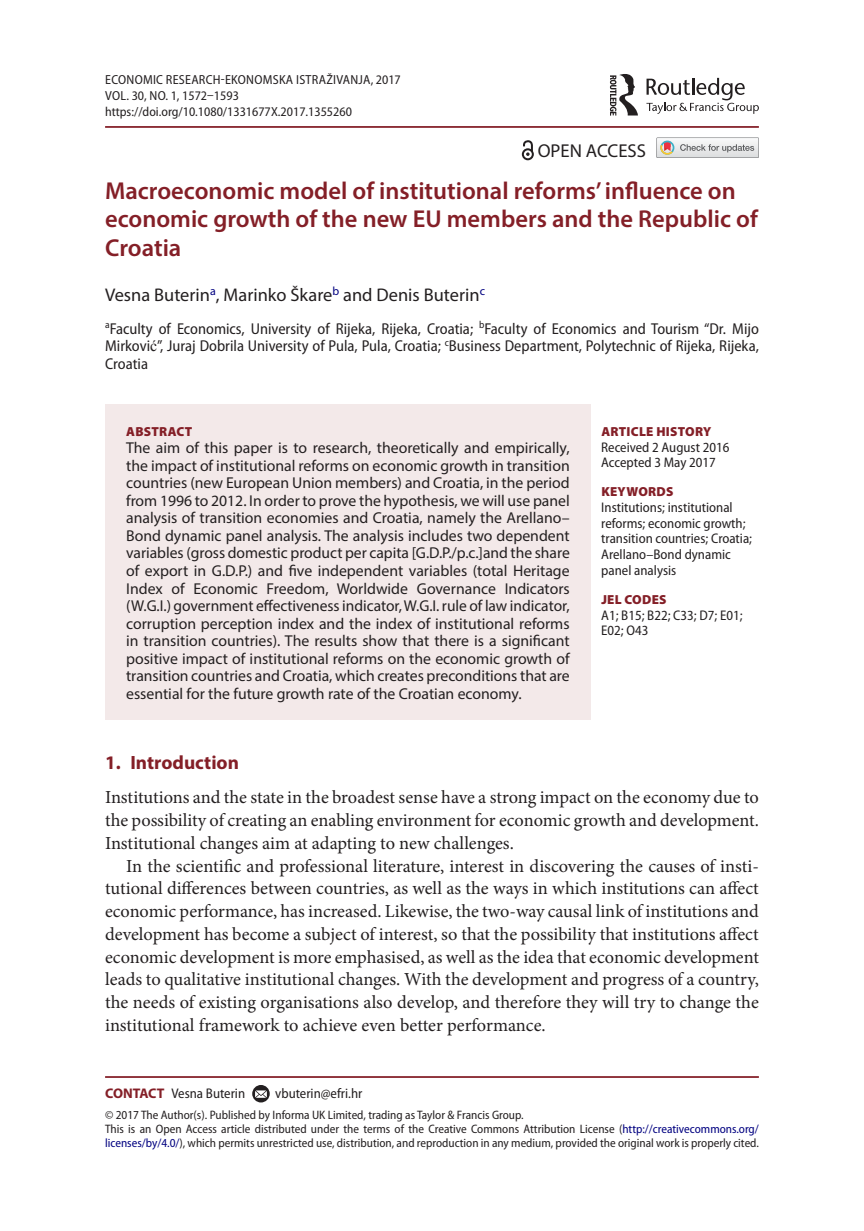
<style>
.page{position:relative;width:864px;height:1231px;background:#fff}
.page>*{position:absolute;margin:0;border:0;box-sizing:border-box;transform-origin:0 0}
.t1{font:600 24.5px/28px "Myriad Pro";color:#841f27}
.t2{font:700 19.25px "Myriad Pro";color:#841f27}
.t3{font:18.72px "Myriad Pro";color:#231f20}
.t4{font:18.38px/22.8px "Minion Pro";letter-spacing:-.005em;color:#231f20;text-align:justify}
.t5{font:18.38px "Myriad Pro";color:#231f20}
.t6{font:15.75px/17.5px "Myriad Pro";color:#231f20;text-align:justify}
.t7{font:semi-condensed 15.75px/17.5px "Myriad Pro";color:#231f20;text-align:justify}
.t8{font:semi-condensed 14px/15.8px "Myriad Pro";color:#231f20}
.t9{font:semi-condensed 13.12px/15.8px "Myriad Pro";color:#231f20}
.t10{font:900 13.12px "Myriad Pro";letter-spacing:.02em;color:#841f27}
.t11{font:semi-condensed 12.25px/14px "Myriad Pro";color:#231f20}
.s1{font-family:"Times New Roman PSMT unicode";font-stretch:normal}
.s2{font-weight:700;font-stretch:normal;color:#841f27}
.s3{color:#000080}
</style>
<div class="page">
<hr style="left:105px;top:126px;width:653px;height:2px;background:#841f27">
<div style="left:105px;top:405px;width:485px;height:315px;background:#f3e9e9"></div>
<hr style="left:105px;top:1075px;width:653px;height:2px;background:#841f27">
<svg style="left:252px;top:1084px;width:17px;height:18px"></svg>
<svg style="left:255px;top:1090px;width:12px;height:7px"></svg>
<svg style="left:646px;top:78px;width:112px;height:36px"></svg>
<svg style="left:609px;top:74px;width:28px;height:42px"></svg>
<svg style="left:521px;top:140px;width:12px;height:20px"></svg>
<svg style="left:656px;top:137px;width:102px;height:21px"></svg>
<p class="t9" style="left:105px;top:72px;width:297px">Economic Research-Ekonomska Istraživanja, 2017<br>VOL. 30, NO. 1, 1572–1593 https://doi.org/10.1080/1331677X.2017.1355260</p>
<p class="t3" style="left:537px;top:140px;width:110px">OPEN ACCESS</p>
<h1 class="t1" style="left:105px;top:177px;width:654px">Macroeconomic model of institutional reforms’ influence on economic growth of the new EU members and the Republic of<br>Croatia</h1>
<p class="t5" style="left:105px;top:284px;width:381px">Vesna Buterin<sup>a</sup>, Marinko Škare<sup>b</sup> and Denis Buterin<sup>c</sup></p>
<p class="t7" style="left:105px;top:320px;width:655px"><sup>a</sup>Faculty of Economics, University of Rijeka, Rijeka, Croatia; <sup>b</sup>Faculty of Economics and Tourism “Dr. Mijo Mirkovi<span class="s1">ć</span>”, Juraj Dobrila University of Pula, Pula, Croatia; <sup>c</sup>Business Department, Polytechnic of Rijeka, Rijeka, Croatia</p>
<p class="t10" style="left:126px;top:424px;width:68px">ABSTRACT</p>
<p class="t6" style="left:126px;top:439px;width:445px">The aim of this paper is to research, theoretically and empirically, the impact of institutional reforms on economic growth in transition countries (new European Union members) and Croatia, in the period from 1996 to 2012. In order to prove the hypothesis, we will use panel analysis of transition economies and Croatia, namely the Arellano– Bond dynamic panel analysis. The analysis includes two dependent variables (gross domestic product per capita [G.D.P./p.c.]and the share of export in G.D.P.) and five independent variables (total Heritage Index of Economic Freedom, Worldwide Governance Indicators (W.G.I.) government effectiveness indicator, W.G.I. rule of law indicator, corruption perception index and the index of institutional reforms in transition countries). The results show that there is a significant positive impact of institutional reforms on the economic growth of transition countries and Croatia, which creates preconditions that are essential for the future growth rate of the Croatian economy.</p>
<p class="t10" style="left:601px;top:424px;width:111px">ARTICLE HISTORY</p>
<p class="t8" style="left:601px;top:439px;width:130px">Received 2 August 2016<br>Accepted 3 May 2017</p>
<p class="t10" style="left:601px;top:484px;width:74px">KEYWORDS</p>
<p class="t8" style="left:601px;top:499px;width:152px">Institutions; institutional reforms; economic growth; transition countries; Croatia;<br>Arellano–Bond dynamic panel analysis</p>
<p class="t10" style="left:601px;top:592px;width:67px">JEL CODES</p>
<p class="t8" style="left:601px;top:607px;width:143px">A1; B15; B22; C33; D7; E01;<br>E02; O43</p>
<p class="t2" style="left:105px;top:750px;width:135px">1. Introduction</p>
<p class="t4" style="left:105px;top:786px;width:655px">Institutions and the state in the broadest sense have a strong impact on the economy due to the possibility of creating an enabling environment for economic growth and development.<br>Institutional changes aim at adapting to new challenges.</p>
<p class="t4" style="left:105px;top:854px;width:655px;text-indent:21px">In the scientific and professional literature, interest in discovering the causes of insti&shy;tutional differences between countries, as well as the ways in which institutions can affect economic performance, has increased. Likewise, the two-way causal link of institutions and development has become a subject of interest, so that the possibility that institutions affect economic development is more emphasised, as well as the idea that economic development leads to qualitative institutional changes. With the development and progress of a country, the needs of existing organisations also develop, and therefore they will try to change the institutional framework to achieve even better performance.</p>
<p class="t8" style="left:105px;top:1085px;width:141px"><span class="s2">CONTACT</span> Vesna Buterin</p>
<p class="t8" style="left:275px;top:1085px;width:89px">vbuterin@efri.hr</p>
<p class="t11" style="left:105px;top:1107px;width:655px">© 2017 The Author(s). Published by Informa UK Limited, trading as Taylor &amp; Francis Group.<br>This is an Open Access article distributed under the terms of the Creative Commons Attribution License (<span class="s3">http://creativecommons.org/ licenses/by/4.0/</span>), which permits unrestricted use, distribution, and reproduction in any medium, provided the original work is properly cited.</p>
</div>
